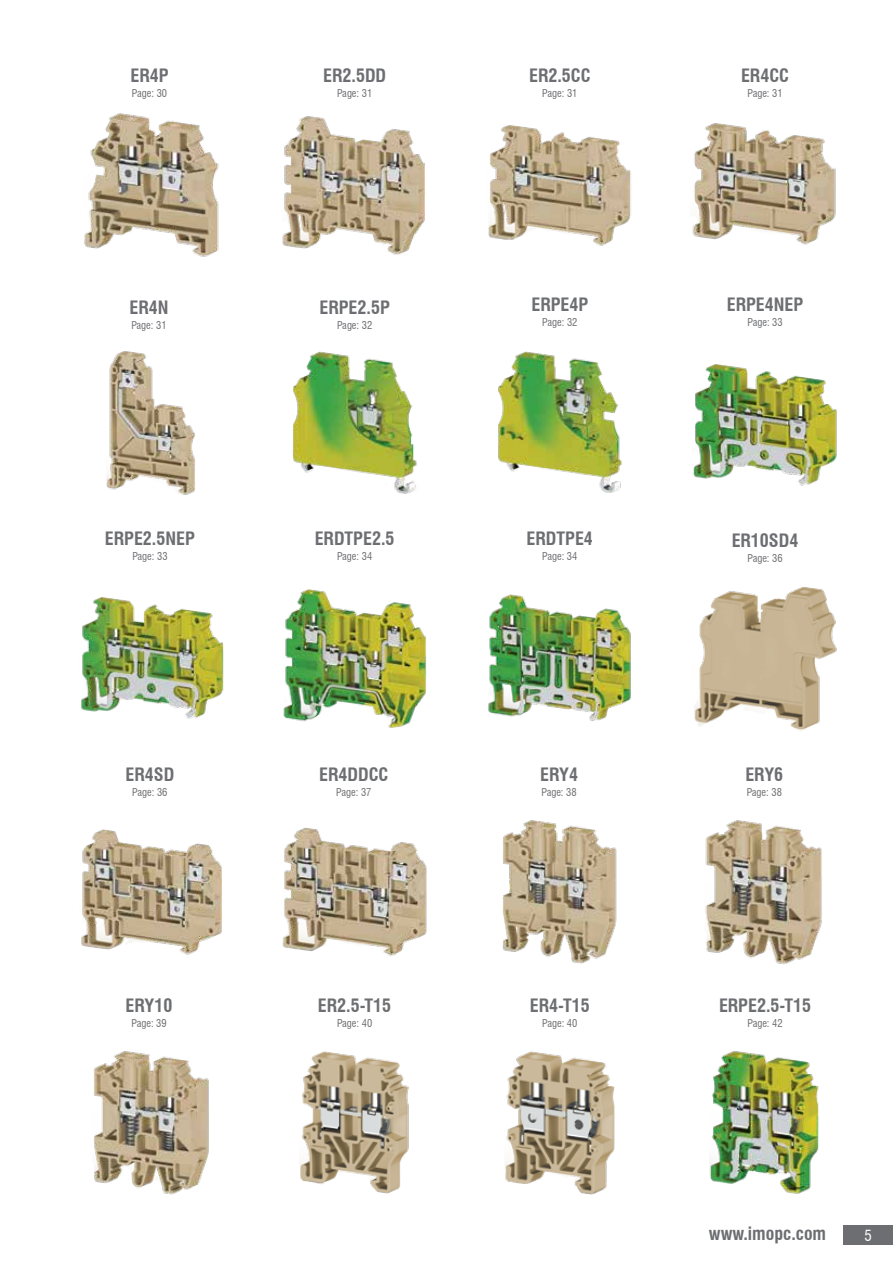
<style>
.page{position:relative;width:893px;height:1263px;background:#fff}
.page>*{position:absolute;margin:0;border:0;box-sizing:border-box;transform-origin:0 0}
.t1{font:700 condensed 18px "Swiss 721 BT";color:#6d6e71}
.t2{font:condensed 15px "Swiss 721 BT";color:#fff}
.t3{font:condensed 10.5px "Swiss 721 BT";color:#6d6e71}
</style>
<div class="page">
<div style="left:843px;top:1225px;width:50px;height:20px;background:#6d6e71"></div>
<img style="left:694px;top:586px;width:143px;height:144px">
<img style="left:282px;top:116px;width:143px;height:139px">
<img style="left:84px;top:113px;width:135px;height:144px">
<img style="left:488px;top:125px;width:143px;height:121px">
<img style="left:692px;top:123px;width:144px;height:122px">
<img style="left:106px;top:351px;width:89px;height:144px">
<img style="left:498px;top:351px;width:124px;height:142px">
<img style="left:693px;top:364px;width:144px;height:122px">
<img style="left:81px;top:597px;width:143px;height:122px">
<img style="left:293px;top:351px;width:124px;height:143px">
<img style="left:283px;top:589px;width:143px;height:139px">
<img style="left:488px;top:594px;width:143px;height:127px">
<img style="left:282px;top:827px;width:145px;height:130px">
<img style="left:81px;top:829px;width:141px;height:126px">
<img style="left:94px;top:1051px;width:115px;height:144px">
<img style="left:503px;top:820px;width:114px;height:144px">
<img style="left:705px;top:820px;width:117px;height:145px">
<img style="left:299px;top:1051px;width:110px;height:143px">
<img style="left:505px;top:1051px;width:110px;height:144px">
<img style="left:709px;top:1051px;width:110px;height:143px">
<p class="t1" style="left:131px;top:65px;width:40px">ER4P</p>
<p class="t3" style="left:132px;top:87px;width:37px">Page: 30</p>
<p class="t1" style="left:323px;top:65px;width:64px">ER2.5DD</p>
<p class="t3" style="left:337px;top:87px;width:37px">Page: 31</p>
<p class="t1" style="left:529px;top:65px;width:63px">ER2.5CC</p>
<p class="t3" style="left:542px;top:87px;width:37px">Page: 31</p>
<p class="t1" style="left:741px;top:65px;width:50px">ER4CC</p>
<p class="t3" style="left:747px;top:87px;width:37px">Page: 31</p>
<p class="t1" style="left:129px;top:296px;width:41px">ER4N</p>
<p class="t3" style="left:131px;top:319px;width:37px">Page: 31</p>
<p class="t1" style="left:320px;top:296px;width:72px">ERPE2.5P</p>
<p class="t3" style="left:337px;top:318px;width:37px">Page: 32</p>
<p class="t1" style="left:531px;top:294px;width:58px">ERPE4P</p>
<p class="t3" style="left:542px;top:316px;width:37px">Page: 32</p>
<p class="t1" style="left:727px;top:294px;width:78px">ERPE4NEP</p>
<p class="t3" style="left:747px;top:316px;width:37px">Page: 33</p>
<p class="t1" style="left:105px;top:527px;width:91px">ERPE2.5NEP</p>
<p class="t3" style="left:132px;top:550px;width:37px">Page: 33</p>
<p class="t1" style="left:315px;top:527px;width:81px">ERDTPE2.5</p>
<p class="t3" style="left:337px;top:550px;width:37px">Page: 34</p>
<p class="t1" style="left:527px;top:527px;width:68px">ERDTPE4</p>
<p class="t3" style="left:542px;top:550px;width:37px">Page: 34</p>
<p class="t1" style="left:732px;top:530px;width:68px">ER10SD4</p>
<p class="t3" style="left:747px;top:552px;width:37px">Page: 36</p>
<p class="t1" style="left:126px;top:763px;width:50px">ER4SD</p>
<p class="t3" style="left:132px;top:785px;width:37px">Page: 36</p>
<p class="t1" style="left:319px;top:763px;width:71px">ER4DDCC</p>
<p class="t3" style="left:336px;top:785px;width:37px">Page: 37</p>
<p class="t1" style="left:540px;top:763px;width:39px">ERY4</p>
<p class="t3" style="left:541px;top:785px;width:37px">Page: 38</p>
<p class="t1" style="left:745px;top:763px;width:39px">ERY6</p>
<p class="t3" style="left:747px;top:785px;width:37px">Page: 38</p>
<p class="t1" style="left:126px;top:995px;width:48px">ERY10</p>
<p class="t3" style="left:131px;top:1017px;width:37px">Page: 39</p>
<p class="t1" style="left:318px;top:994px;width:75px">ER2.5-T15</p>
<p class="t3" style="left:337px;top:1017px;width:37px">Page: 40</p>
<p class="t1" style="left:530px;top:994px;width:61px">ER4-T15</p>
<p class="t3" style="left:542px;top:1017px;width:37px">Page: 40</p>
<p class="t1" style="left:719px;top:994px;width:94px">ERPE2.5-T15</p>
<p class="t3" style="left:747px;top:1017px;width:37px">Page: 42</p>
<p class="t1" style="left:709px;top:1223px;width:119px">www.imopc.com</p>
<p class="t2" style="left:864px;top:1226px;width:9px">5</p>
</div>
